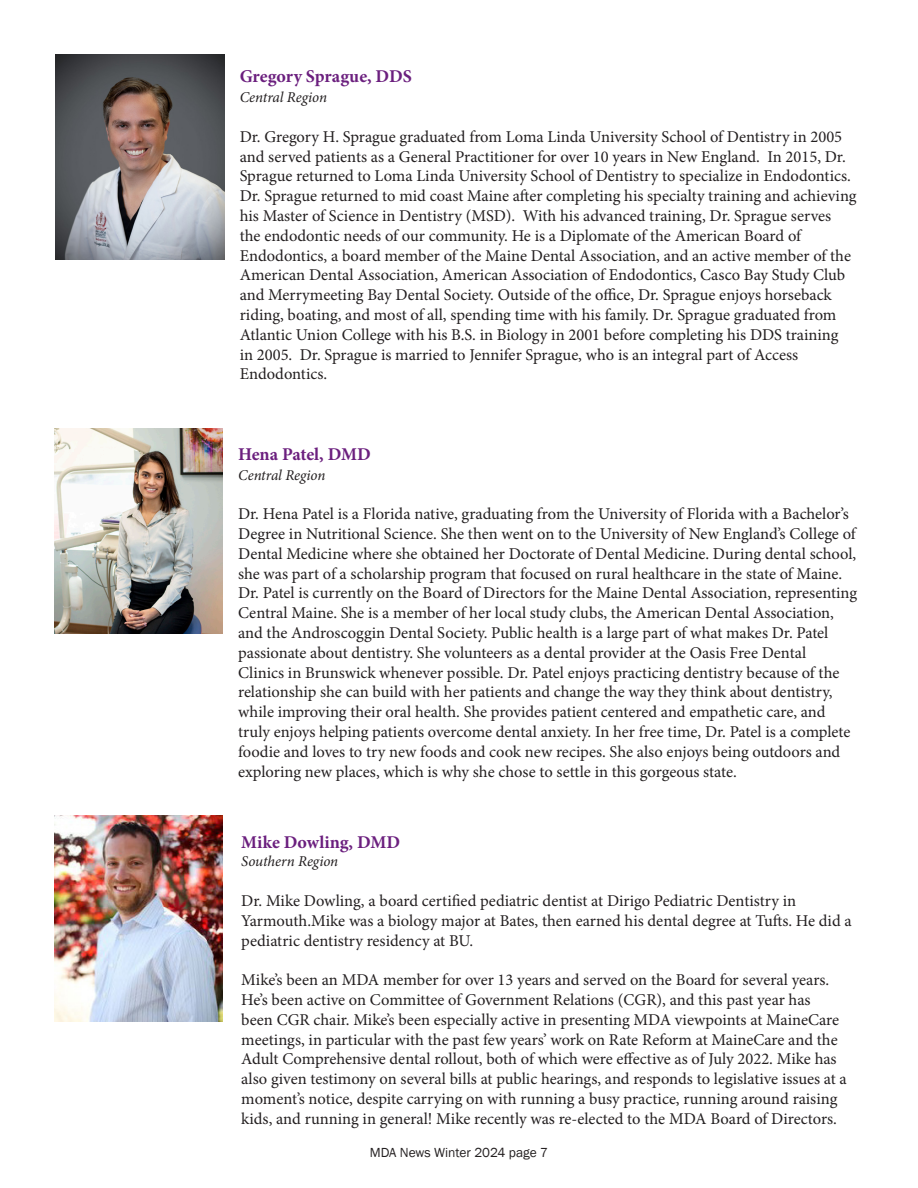
<style>
.page{position:relative;width:918px;height:1188px;background:#fff}
.page>*{position:absolute;margin:0;border:0;box-sizing:border-box;transform-origin:0 0}
.t1{font:700 18px "Minion Pro";color:#6b1f7e}
.t2{font:16.5px/19.8px "Minion Pro";color:#231f20}
.t3{font:italic 15px "Minion Pro";letter-spacing:-.01em;color:#231f20}
.t4{font:13.5px "Franklin Gothic";color:#231f20}
</style>
<div class="page">
<img style="left:56px;top:54px;width:168px;height:206px">
<img style="left:54px;top:428px;width:169px;height:206px">
<img style="left:54px;top:815px;width:169px;height:206px">
<p class="t1" style="left:240px;top:64px;width:174px">Gregory Sprague, DDS</p>
<p class="t3" style="left:240px;top:87px;width:89px">Central Region</p>
<p class="t2" style="left:240px;top:127px;width:618px">Dr. Gregory H. Sprague graduated from Loma Linda University School of Dentistry in 2005 and served patients as a General Practitioner for over 10 years in New England. In 2015, Dr.<br>Sprague returned to Loma Linda University School of Dentistry to specialize in Endodontics.<br>Dr. Sprague returned to mid coast Maine after completing his specialty training and achieving his Master of Science in Dentistry (MSD). With his advanced training, Dr. Sprague serves<br>the endodontic needs of our community. He is a Diplomate of the American Board of Endodontics, a board member of the Maine Dental Association, and an active member of the American Dental Association, American Association of Endodontics, Casco Bay Study Club and Merrymeeting Bay Dental Society. Outside of the office, Dr. Sprague enjoys horseback riding, boating, and most of all, spending time with his family. Dr. Sprague graduated from Atlantic Union College with his B.S. in Biology in 2001 before completing his DDS training<br>in 2005. Dr. Sprague is married to Jennifer Sprague, who is an integral part of Access Endodontics.</p>
<p class="t1" style="left:238px;top:441px;width:134px">Hena Patel, DMD</p>
<p class="t3" style="left:238px;top:465px;width:89px">Central Region</p>
<p class="t2" style="left:238px;top:504px;width:621px">Dr. Hena Patel is a Florida native, graduating from the University of Florida with a Bachelor’s Degree in Nutritional Science. She then went on to the University of New England’s College of Dental Medicine where she obtained her Doctorate of Dental Medicine. During dental school, she was part of a scholarship program that focused on rural healthcare in the state of Maine.<br>Dr. Patel is currently on the Board of Directors for the Maine Dental Association, representing Central Maine. She is a member of her local study clubs, the American Dental Association, and the Androscoggin Dental Society. Public health is a large part of what makes Dr. Patel passionate about dentistry. She volunteers as a dental provider at the Oasis Free Dental<br>Clinics in Brunswick whenever possible. Dr. Patel enjoys practicing dentistry because of the relationship she can build with her patients and change the way they think about dentistry, while improving their oral health. She provides patient centered and empathetic care, and truly enjoys helping patients overcome dental anxiety. In her free time, Dr. Patel is a complete foodie and loves to try new foods and cook new recipes. She also enjoys being outdoors and exploring new places, which is why she chose to settle in this gorgeous state.</p>
<p class="t1" style="left:241px;top:830px;width:160px">Mike Dowling, DMD</p>
<p class="t3" style="left:241px;top:851px;width:98px">Southern Region</p>
<p class="t2" style="left:241px;top:891px;width:612px">Dr. Mike Dowling, a board certified pediatric dentist at Dirigo Pediatric Dentistry in<br>Yarmouth.Mike was a biology major at Bates, then earned his dental degree at Tufts. He did a pediatric dentistry residency at BU.</p>
<p class="t2" style="left:241px;top:970px;width:607px">Mike’s been an MDA member for over 13 years and served on the Board for several years.<br>He’s been active on Committee of Government Relations (CGR), and this past year has<br>been CGR chair. Mike’s been especially active in presenting MDA viewpoints at MaineCare meetings, in particular with the past few years’ work on Rate Reform at MaineCare and the Adult Comprehensive dental rollout, both of which were effective as of July 2022. Mike has also given testimony on several bills at public hearings, and responds to legislative issues at a moment’s notice, despite carrying on with running a busy practice, running around raising kids, and running in general! Mike recently was re-elected to the MDA Board of Directors.</p>
<p class="t4" style="left:370px;top:1144px;width:180px">MDA News Winter 2024 page 7</p>
</div>
